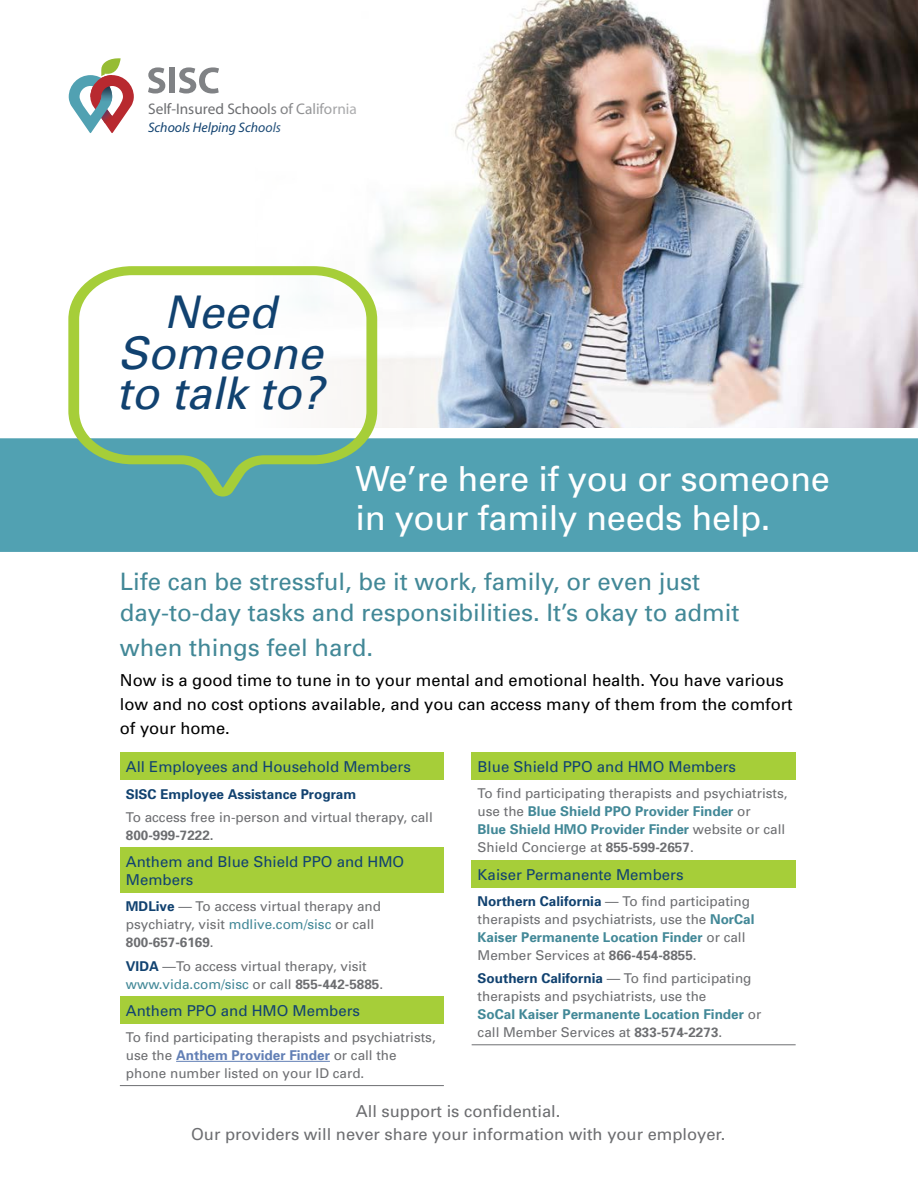
<style>
.page{position:relative;width:918px;height:1188px;background:#fff}
.page>*{position:absolute;margin:0;border:0;box-sizing:border-box;transform-origin:0 0}
.t1{font:italic 45px/40.5px "Univers";color:#114270;text-align:center}
.t2{font:34.5px/39px "Univers";letter-spacing:-.01em;color:#fff}
.t3{font:24px/31.5px "Univers";color:#428897}
.t4{font:16.5px/24px "Univers";color:#000}
.t5{font:16.5px/22.5px "Univers";color:#6d6e71;text-align:center}
.t6{font:15.3px "Myriad";color:#6d6e71}
.t7{font:15px/18px "Univers";color:#114270}
.t8{font:italic 13.8px "Myriad";color:#114270}
.t9{font:13.5px/18px "Univers";color:#6d6e71}
.t10{font:700 13.5px "Univers";color:#114270}
.t11{font:700 13.5px "Univers";color:#6d6e71}
.s1{font-weight:700;color:#114270}
.s2{color:#428897}
.s3{font-weight:700}
.s4{font-weight:700;color:#627fb5}
.s5{font-weight:700;color:#428897}
</style>
<div class="page">
<hr style="left:472px;top:1044px;width:324px;height:1px;background:#6d6e71">
<div style="left:472px;top:860px;width:324px;height:27px;background:#a6ce39"></div>
<div style="left:472px;top:753px;width:324px;height:27px;background:#a6ce39"></div>
<hr style="left:120px;top:1085px;width:324px;height:1px;background:#6d6e71">
<div style="left:120px;top:996px;width:324px;height:28px;background:#a6ce39"></div>
<div style="left:120px;top:848px;width:324px;height:45px;background:#a6ce39"></div>
<div style="left:120px;top:753px;width:324px;height:27px;background:#a6ce39"></div>
<div style="left:169px;top:68px;width:6px;height:25px;background:#808285"></div>
<svg style="left:148px;top:67px;width:17px;height:27px"></svg>
<svg style="left:179px;top:67px;width:40px;height:27px"></svg>
<svg style="left:69px;top:58px;width:65px;height:75px"></svg>
<hr style="left:176px;top:1061px;width:154px;height:1px;background:#627fb5">
<div style="left:0;top:438px;width:918px;height:114px;background:#51a1b2"></div>
<img style="left:371px;top:0;width:547px;height:428px">
<svg style="left:68px;top:266px;width:309px;height:231px"></svg>
<p class="t6" style="left:148px;top:101px;width:210px">Self-Insured Schools of California</p>
<p class="t8" style="left:148px;top:121px;width:134px">Schools Helping Schools</p>
<h1 class="t1" style="left:116px;top:291px;width:209px">Need<br>Someone to talk to?</h1>
<h1 class="t2" style="left:356px;top:459px;width:476px">We’re here if you or someone in your family needs help.</h1>
<h2 class="t3" style="left:120px;top:565px;width:621px">Life can be stressful, be it work, family, or even just day-to-day tasks and responsibilities. It’s okay to admit</h2>
<h2 class="t3" style="left:120px;top:631px;width:255px">when things feel hard.</h2>
<p class="t4" style="left:120px;top:668px;width:674px">Now is a good time to tune in to your mental and emotional health. You have various low and no cost options available, and you can access many of them from the comfort of your home.</p>
<p class="t7" style="left:126px;top:758px;width:287px">All Employees and Household Members</p>
<p class="t10" style="left:126px;top:785px;width:232px">SISC Employee Assistance Program</p>
<p class="t9" style="left:126px;top:808px;width:308px">To access free in-person and virtual therapy, call</p>
<p class="t11" style="left:126px;top:827px;width:89px">800-999-7222.</p>
<p class="t7" style="left:126px;top:853px;width:280px">Anthem and Blue Shield PPO and HMO<br>Members</p>
<p class="t9" style="left:126px;top:897px;width:257px"><span class="s1">MDLive</span> — To access virtual therapy and psychiatry, visit <span class="s2">mdlive.com/sisc</span> or call<br><span class="s3">800-657-6169</span>.</p>
<p class="t9" style="left:126px;top:957px;width:259px"><span class="s1">VIDA</span> —To access virtual therapy, visit <span class="s2">www.vida.com/sisc</span> or call <span class="s3">855-442-5885</span>.</p>
<p class="t7" style="left:126px;top:1001px;width:236px">Anthem PPO and HMO Members</p>
<p class="t9" style="left:126px;top:1028px;width:311px">To fnd participating therapists and psychiatrists, use the <span class="s4">Anthem Provider Finder</span> or call the phone number listed on your ID card.</p>
<p class="t7" style="left:478px;top:758px;width:260px">Blue Shield PPO and HMO Members</p>
<p class="t9" style="left:478px;top:784px;width:311px">To fnd participating therapists and psychiatrists, use the <span class="s5">Blue Shield PPO Provider Finder</span> or<br><span class="s5">Blue Shield HMO Provider Finder</span> website or call Shield Concierge at <span class="s3">855-599-2657</span>.</p>
<p class="t7" style="left:478px;top:865px;width:207px">Kaiser Permanente Members</p>
<p class="t9" style="left:478px;top:892px;width:278px"><span class="s1">Northern California</span> — To fnd participating therapists and psychiatrists, use the <span class="s5">NorCal Kaiser Permanente Location Finder</span> or call Member Services at <span class="s3">866-454-8855</span>.</p>
<p class="t9" style="left:478px;top:969px;width:285px"><span class="s1">Southern California</span> — To fnd participating therapists and psychiatrists, use the<br><span class="s5">SoCal Kaiser Permanente Location Finder</span> or call Member Services at <span class="s3">833-574-2273</span>.</p>
<p class="t5" style="left:191px;top:1100px;width:536px">All support is confdential.<br>Our providers will never share your information with your employer.</p>
</div>
